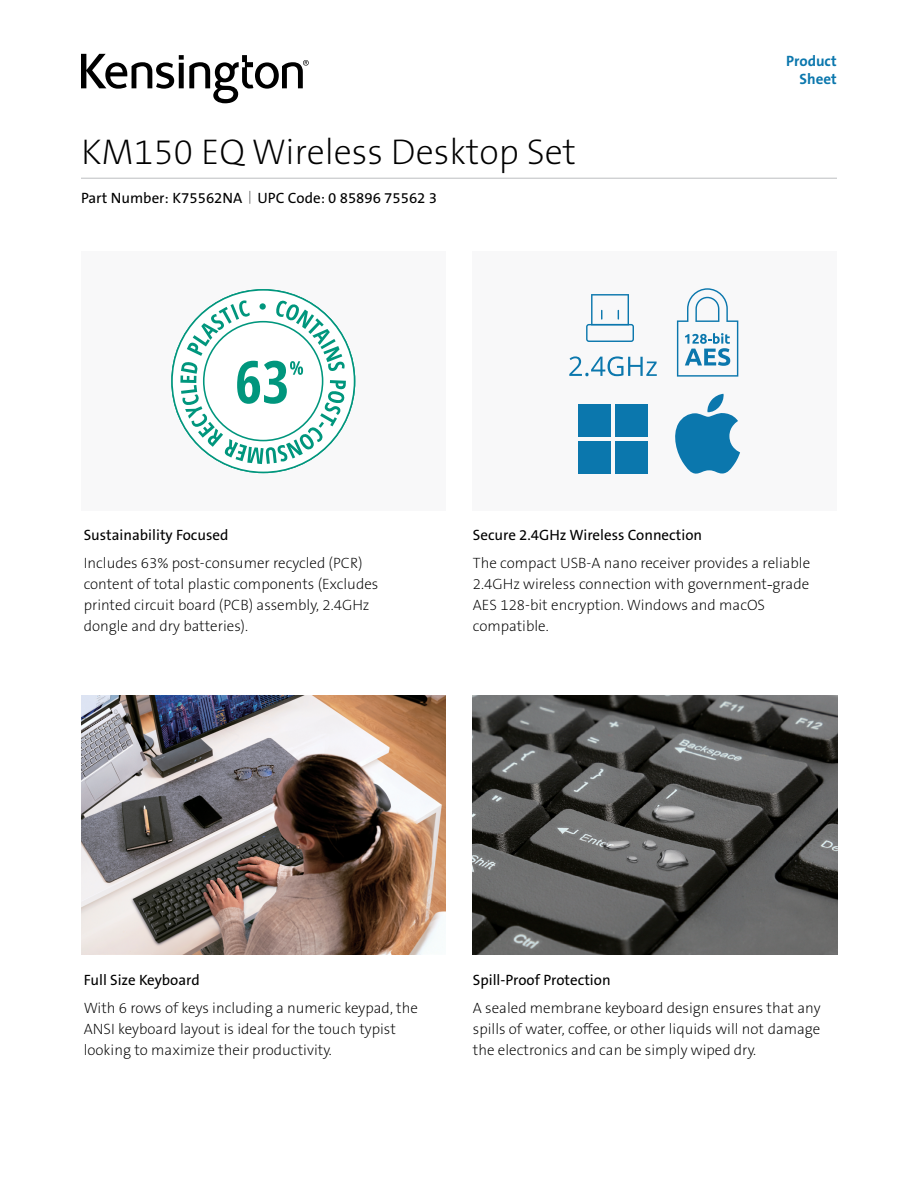
<style>
.page{position:relative;width:918px;height:1188px;background:#fff}
.page>*{position:absolute;margin:0;border:0;box-sizing:border-box;transform-origin:0 0}
.Product_Name{font:36px "The Sans KENSINGTON2 XL";color:#000}
.Body{font:15px/21px "The Sans KENSINGTON2 XL";color:#000}
.Part_No__UPC{font:15px "The Sans KENSINGTON5 Rg";color:#000}
.Filetype_Header_Blue{font:15px "The Sans KENSINGTON7 Bd";color:#0b77ad}
.s1{font-family:"Adobe Ming Std";font-weight:300}
</style>
<div class="page">
<div style="left:81px;top:252px;width:365px;height:259px;background:#f8f8f9"></div>
<div style="left:472px;top:252px;width:365px;height:259px;background:#f8f8f9"></div>
<svg style="left:81px;top:54px;width:228px;height:49px"></svg>
<img style="left:81px;top:696px;width:365px;height:259px">
<img style="left:473px;top:695px;width:364px;height:260px">
<svg style="left:586px;top:294px;width:48px;height:48px"></svg>
<svg style="left:569px;top:356px;width:88px;height:20px"></svg>
<svg style="left:675px;top:394px;width:65px;height:80px"></svg>
<div style="left:578px;top:405px;width:33px;height:32px;background:#0b77ad"></div>
<div style="left:615px;top:405px;width:33px;height:32px;background:#0b77ad"></div>
<div style="left:578px;top:441px;width:33px;height:33px;background:#0b77ad"></div>
<div style="left:615px;top:441px;width:33px;height:33px;background:#0b77ad"></div>
<svg style="left:677px;top:288px;width:61px;height:89px"></svg>
<svg style="left:171px;top:289px;width:184px;height:184px"></svg>
<hr style="left:81px;top:178px;width:756px;height:1px;background:#bcbec0">
<h1 class="Product_Name" style="left:81px;top:133px;width:497px">KM150 EQ Wireless Desktop Set</h1>
<h2 class="Part_No__UPC" style="left:81px;top:189px;width:358px">Part Number: K75562NA<span class="s1">｜</span>UPC Code: 0 85896 75562 3</h2>
<p class="Filetype_Header_Blue" style="left:786px;top:53px;width:52px">Product</p>
<p class="Filetype_Header_Blue" style="left:800px;top:71px;width:39px">Sheet</p>
<h3 class="Part_No__UPC" style="left:84px;top:527px;width:146px">Sustainability Focused</h3>
<p class="Body" style="left:84px;top:553px;width:296px">Includes 63% post-consumer recycled (PCR) content of total plastic components (Excludes printed circuit board (PCB) assembly, 2.4GHz dongle and dry batteries).</p>
<h3 class="Part_No__UPC" style="left:473px;top:527px;width:231px">Secure 2.4GHz Wireless Connection</h3>
<p class="Body" style="left:473px;top:553px;width:339px">The compact USB-A nano receiver provides a reliable 2.4GHz wireless connection with government<span class="s1">-</span>grade AES 128-bit encryption. Windows and macOS compatible.</p>
<h3 class="Part_No__UPC" style="left:84px;top:972px;width:118px">Full Size Keyboard</h3>
<p class="Body" style="left:84px;top:998px;width:336px">With 6 rows of keys including a numeric keypad, the<br>ANSI keyboard layout is ideal for the touch typist looking to maximize their productivity.</p>
<h3 class="Part_No__UPC" style="left:473px;top:972px;width:139px">Spill-Proof Protection</h3>
<p class="Body" style="left:473px;top:998px;width:349px;text-align:justify">A sealed membrane keyboard design ensures that any spills of water, coffee, or other liquids will not damage the electronics and can be simply wiped dry.</p>
</div>
